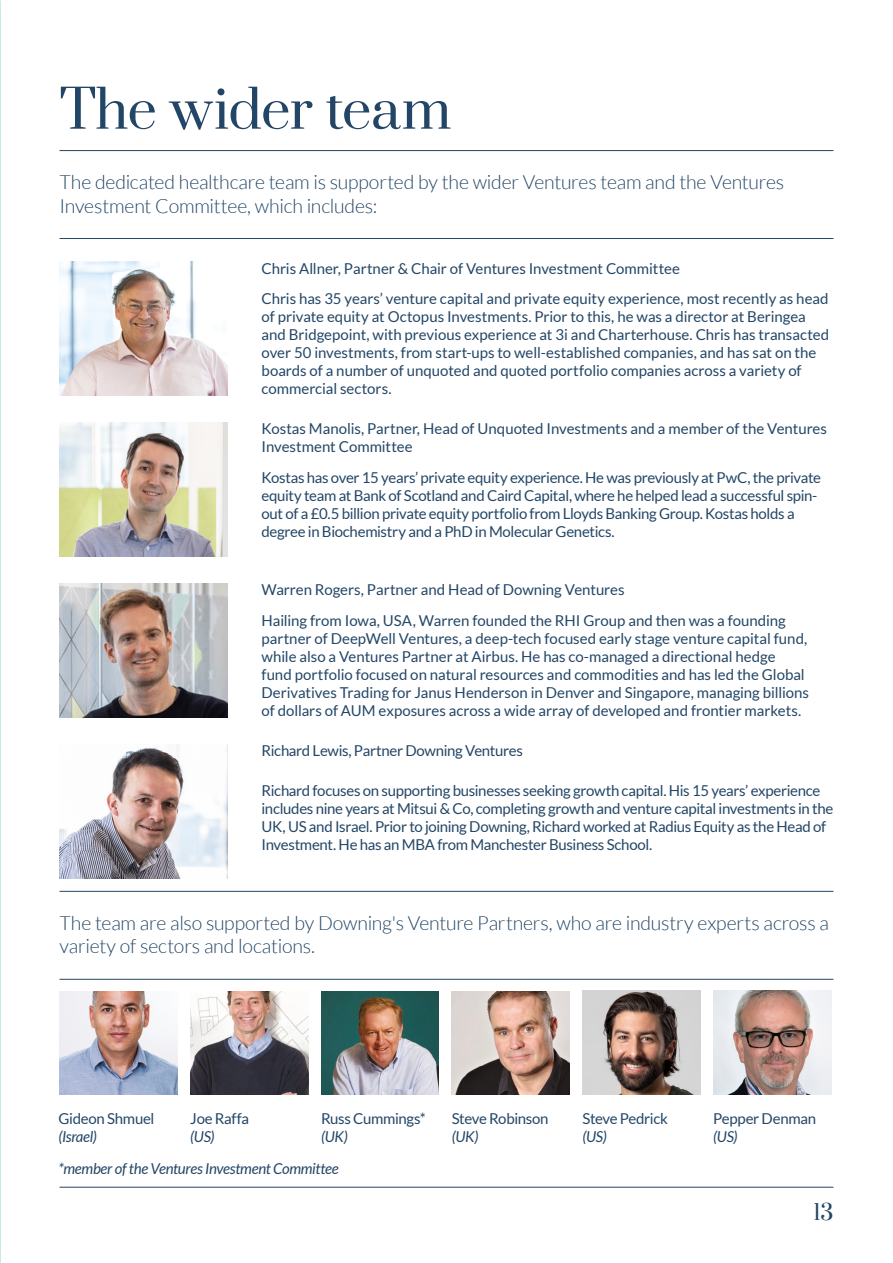
<style>
.page{position:relative;width:893px;height:1263px;background:#fff}
.page>*{position:absolute;margin:0;border:0;box-sizing:border-box;transform-origin:0 0}
.t1{font:52.5px "Prata";letter-spacing:-.015em;color:#234666}
.t2{font:21px "Prata";color:#234666}
.t3{font:300 19.5px/23.4px "Lato";letter-spacing:-.01em;color:#234666}
.t4{font:15px/18px "Lato";letter-spacing:-.01em;color:#234666}
.t5{font:italic 15px "Lato";letter-spacing:-.02em;color:#234666}
.t6{font:15px "Lato";letter-spacing:-.03em;color:#234666}
</style>
<div class="page">
<hr style="left:60px;top:1187px;width:773px;height:1px;background:#234666">
<hr style="left:60px;top:150px;width:773px;height:1px;background:#234666">
<hr style="left:60px;top:238px;width:773px;height:1px;background:#234666">
<img style="left:60px;top:261px;width:167px;height:134px">
<hr style="left:60px;top:891px;width:773px;height:1px;background:#234666">
<hr style="left:60px;top:979px;width:773px;height:1px;background:#234666">
<img style="left:60px;top:991px;width:117px;height:104px">
<img style="left:190px;top:991px;width:118px;height:104px">
<img style="left:321px;top:991px;width:118px;height:104px">
<img style="left:452px;top:991px;width:118px;height:104px">
<img style="left:60px;top:422px;width:167px;height:134px">
<img style="left:60px;top:583px;width:167px;height:134px">
<img style="left:60px;top:744px;width:167px;height:134px">
<img style="left:582px;top:991px;width:118px;height:103px">
<img style="left:713px;top:991px;width:118px;height:103px">
<h1 class="t1" style="left:60px;top:66px;width:393px">The wider team</h1>
<h3 class="t3" style="left:60px;top:171px;width:726px">The dedicated healthcare team is supported by the wider Ventures team and the Ventures<br>Investment Committee, which includes:</h3>
<p class="t4" style="left:261px;top:253px;width:569px;line-height:30.3px">Chris Allner, Partner &amp; Chair of Ventures Investment Committee<br>Chris has 35 years’ venture capital and private equity experience, most recently as head</p>
<p class="t4" style="left:261px;top:307px;width:569px">of private equity at Octopus Investments. Prior to this, he was a director at Beringea and Bridgepoint, with previous experience at 3i and Charterhouse. Chris has transacted over 50 investments, from start-ups to well-established companies, and has sat on the boards of a number of unquoted and quoted portfolio companies across a variety of commercial sectors.</p>
<p class="t4" style="left:261px;top:420px;width:567px">Kostas Manolis, Partner, Head of Unquoted Investments and a member of the Ventures<br>Investment Committee</p>
<p class="t4" style="left:261px;top:469px;width:561px">Kostas has over 15 years’ private equity experience. He was previously at PwC, the private equity team at Bank of Scotland and Caird Capital, where he helped lead a successful spin&shy;out of a £0.5 billion private equity portfolio from Lloyds Banking Group. Kostas holds a degree in Biochemistry and a PhD in Molecular Genetics.</p>
<p class="t4" style="left:261px;top:574px;width:526px;line-height:30.8px">Warren Rogers, Partner and Head of Downing Ventures<br>Hailing from Iowa, USA, Warren founded the RHI Group and then was a founding</p>
<p class="t4" style="left:261px;top:630px;width:549px">partner of DeepWell Ventures, a deep-tech focused early stage venture capital fund, while also a Ventures Partner at Airbus. He has co-managed a directional hedge fund portfolio focused on natural resources and commodities and has led the Global Derivatives Trading for Janus Henderson in Denver and Singapore, managing billions of dollars of AUM exposures across a wide array of developed and frontier markets.</p>
<p class="t4" style="left:261px;top:742px;width:263px">Richard Lewis, Partner Downing Ventures</p>
<p class="t4" style="left:261px;top:781px;width:573px">Richard focuses on supporting businesses seeking growth capital. His 15 years’ experience includes nine years at Mitsui &amp; Co, completing growth and venture capital investments in the UK, US and Israel. Prior to joining Downing, Richard worked at Radius Equity as the Head of Investment. He has an MBA from Manchester Business School.</p>
<h3 class="t3" style="left:60px;top:911px;width:771px">The team are also supported by Downing's Venture Partners, who are industry experts across a variety of sectors and locations.</h3>
<p class="t4" style="left:58px;top:1110px;width:97px">Gideon Shmuel</p>
<p class="t5" style="left:58px;top:1128px;width:40px">(Israel)</p>
<p class="t4" style="left:190px;top:1110px;width:60px">Joe Raffa</p>
<p class="t5" style="left:190px;top:1128px;width:26px">(US)</p>
<p class="t4" style="left:321px;top:1110px;width:106px">Russ Cummings*</p>
<p class="t5" style="left:321px;top:1128px;width:28px">(UK)</p>
<p class="t6" style="left:452px;top:1110px;width:98px">Steve Robinson</p>
<p class="t5" style="left:452px;top:1128px;width:28px">(UK)</p>
<p class="t6" style="left:582px;top:1110px;width:87px">Steve Pedrick</p>
<p class="t5" style="left:582px;top:1128px;width:26px">(US)</p>
<p class="t4" style="left:713px;top:1110px;width:104px">Pepper Denman</p>
<p class="t5" style="left:713px;top:1128px;width:26px">(US)</p>
<p class="t5" style="left:58px;top:1160px;width:282px">*member of the Ventures Investment Committee</p>
<h2 class="t2" style="left:814px;top:1195px;width:21px">13</h2>
</div>
